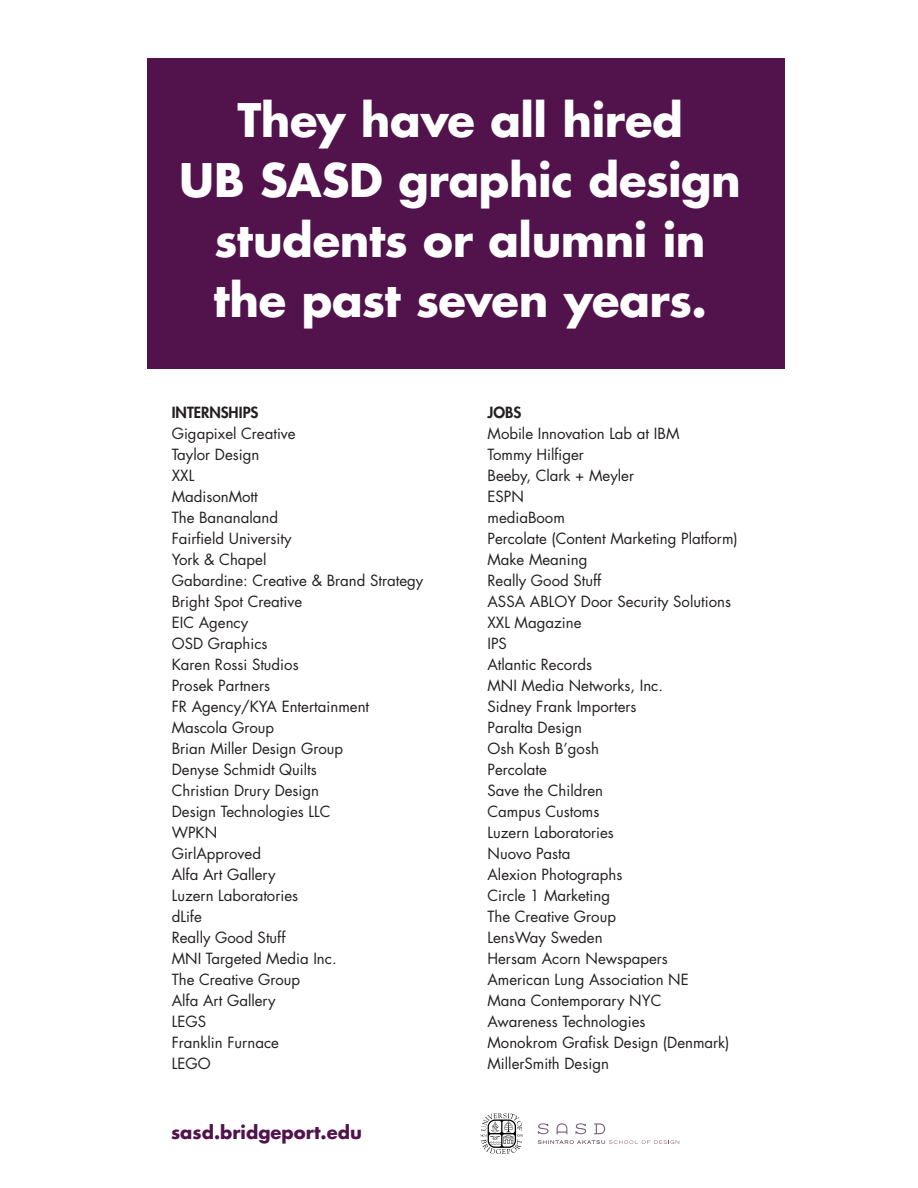
<style>
.page{position:relative;width:918px;height:1188px;background:#fff}
.page>*{position:absolute;margin:0;border:0;box-sizing:border-box;transform-origin:0 0}
.t1{font:700 45px/60px "Futura";letter-spacing:-.01em;color:#fff;text-align:center}
.t2{font:700 18px "Futura";color:#52134d}
.t3{font:15px/21px "Futura";color:#231f20}
.t4{font:800 15px "Futura";color:#231f20}
</style>
<div class="page">
<div style="left:147px;top:58px;width:637px;height:311px;background:#52134d"></div>
<svg style="left:480px;top:1113px;width:43px;height:41px"></svg>
<svg style="left:557px;top:1123px;width:10px;height:11px"></svg>
<svg style="left:594px;top:1123px;width:11px;height:11px"></svg>
<svg style="left:538px;top:1123px;width:11px;height:11px"></svg>
<svg style="left:575px;top:1123px;width:11px;height:11px"></svg>
<svg style="left:538px;top:1140px;width:141px;height:4px"></svg>
<h1 class="t1" style="left:179px;top:89px;width:563px">They have all hired<br>UB SASD graphic design students or alumni in the past seven years.</h1>
<p class="t4" style="left:172px;top:402px;width:88px">INTERNSHIPS</p>
<p class="t3" style="left:172px;top:422px;width:253px">Gigapixel Creative<br>Taylor Design<br>XXL<br>MadisonMott<br>The Bananaland<br>Fairfield University<br>York &amp; Chapel<br>Gabardine: Creative &amp; Brand Strategy<br>Bright Spot Creative<br>EIC Agency<br>OSD Graphics<br>Karen Rossi Studios<br>Prosek Partners<br>FR Agency/KYA Entertainment<br>Mascola Group<br>Brian Miller Design Group<br>Denyse Schmidt Quilts<br>Christian Drury Design<br>Design Technologies LLC<br>WPKN<br>GirlApproved<br>Alfa Art Gallery<br>Luzern Laboratories<br>dLife<br>Really Good Stuff<br>MNI Targeted Media Inc.<br>The Creative Group<br>Alfa Art Gallery<br>LEGS<br>Franklin Furnace<br>LEGO</p>
<p class="t2" style="left:171px;top:1120px;width:192px">sasd.bridgeport.edu</p>
<p class="t4" style="left:488px;top:402px;width:35px">JOBS</p>
<p class="t3" style="left:488px;top:422px;width:252px">Mobile Innovation Lab at IBM<br>Tommy Hilfiger<br>Beeby, Clark + Meyler<br>ESPN<br>mediaBoom<br>Percolate (Content Marketing Platform)<br>Make Meaning<br>Really Good Stuff<br>ASSA ABLOY Door Security Solutions<br>XXL Magazine<br>IPS<br>Atlantic Records<br>MNI Media Networks, Inc.<br>Sidney Frank Importers<br>Paralta Design<br>Osh Kosh B’gosh<br>Percolate<br>Save the Children<br>Campus Customs<br>Luzern Laboratories<br>Nuovo Pasta<br>Alexion Photographs<br>Circle 1 Marketing<br>The Creative Group<br>LensWay Sweden<br>Hersam Acorn Newspapers<br>American Lung Association NE<br>Mana Contemporary NYC<br>Awareness Technologies<br>Monokrom Grafisk Design (Denmark)<br>MillerSmith Design</p>
</div>
